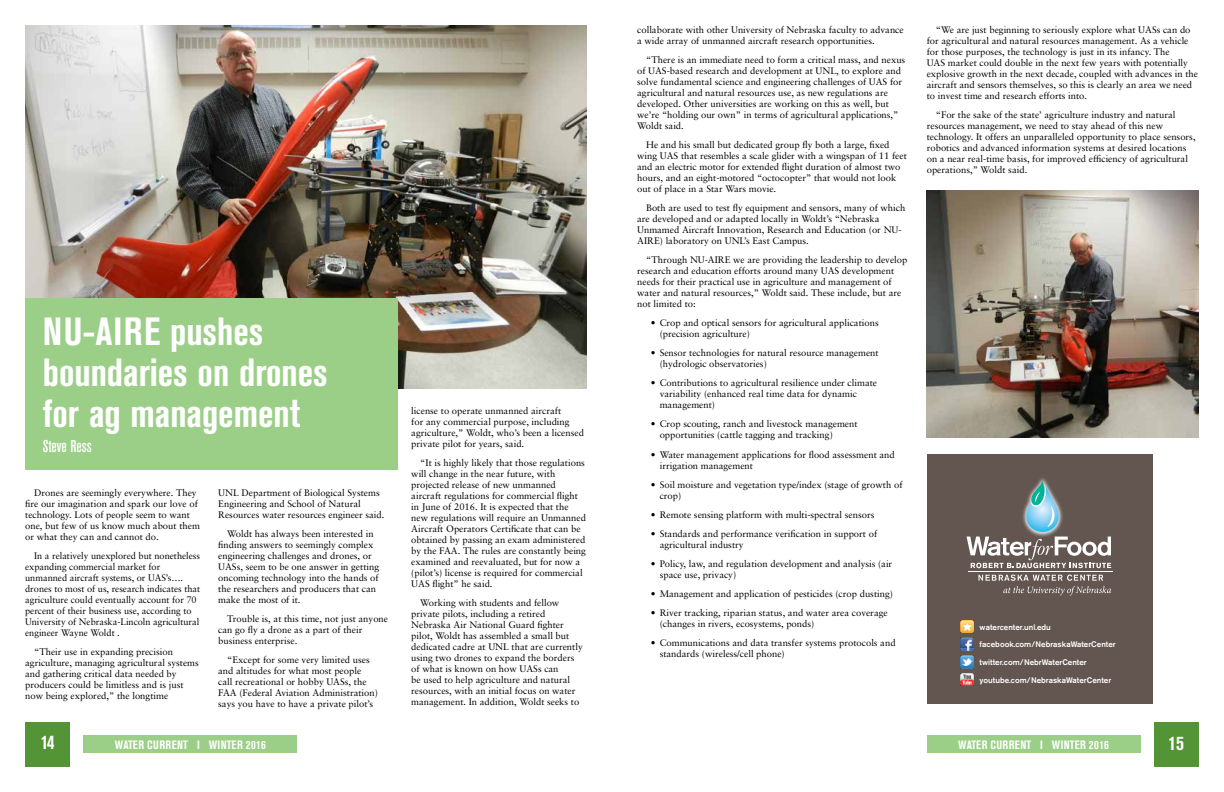
<style>
.page{position:relative;width:1224px;height:792px;background:#fff}
.page>*{position:absolute;margin:0;border:0;box-sizing:border-box;transform-origin:0 0}
.t1{font:700 condensed 39px/41px "Akzidenz Grotesk BE";color:#fff}
.t2{font:700 condensed 19.8px "Akzidenz Grotesk BE";color:#fff}
.t3{font:500 condensed 17px "Akzidenz Grotesk BE";color:#fff}
.t4{font:700 condensed 12px "Akzidenz Grotesk BE";letter-spacing:.035em;color:#fff}
.t5{font:9.5px/11px "Sabon";color:#000}
.t6{font:500 8px "Akzidenz Grotesk BE";color:#fff}
</style>
<div class="page">
<div style="left:25px;top:722px;width:45px;height:45px;background:#539536"></div>
<div style="left:1154px;top:722px;width:45px;height:45px;background:#539536"></div>
<div style="left:84px;top:736px;width:213px;height:17px;background:#9bcf87"></div>
<div style="left:927px;top:736px;width:213px;height:17px;background:#9bcf87"></div>
<img style="left:25px;top:25px;width:562px;height:364px">
<div style="left:25px;top:299px;width:372px;height:171px;background:#9bcf87"></div>
<img style="left:927px;top:190px;width:272px;height:247px">
<div style="left:927px;top:455px;width:225px;height:249px;background:#63554f"></div>
<hr style="left:968px;top:571px;width:145px;height:1px;background:#fff">
<img style="left:1022px;top:478px;width:46px;height:59px">
<img style="left:1026px;top:486px;width:33px;height:46px">
<svg style="left:1031px;top:481px;width:14px;height:25px"></svg>
<svg style="left:967px;top:537px;width:144px;height:31px"></svg>
<svg style="left:979px;top:575px;width:132px;height:21px"></svg>
<svg style="left:961px;top:620px;width:12px;height:66px"></svg>
<h1 class="t1" style="left:43px;top:312px;width:287px">NU-AIRE pushes boundaries on drones for ag management</h1>
<h3 class="t3" style="left:43px;top:437px;width:50px">Steve Ress</h3>
<p class="t5" style="left:25px;top:487px;width:176px;text-indent:9px">Drones are seemingly everywhere. They fire our imagination and spark our love of technology. Lots of people seem to want one, but few of us know much about them or what they can and cannot do.</p>
<p class="t5" style="left:25px;top:550px;width:177px;text-indent:9px">In a relatively unexplored but nonetheless expanding commercial market for unmanned aircraft systems, or UAS’s…. drones to most of us, research indicates that agriculture could eventually account for 70 percent of their business use, according to University of Nebraska-Lincoln agricultural engineer Wayne Woldt .</p>
<p class="t5" style="left:25px;top:646px;width:175px;text-indent:9px">“Their use in expanding precision agriculture, managing agricultural systems and gathering critical data needed by producers could be limitless and is just now being explored,” the longtime</p>
<p class="t5" style="left:218px;top:487px;width:168px">UNL Department of Biological Systems<br>Engineering and School of Natural<br>Resources water resources engineer said.</p>
<p class="t5" style="left:218px;top:528px;width:162px;text-indent:9px">Woldt has always been interested in finding answers to seemingly complex engineering challenges and drones, or UASs, seem to be one answer in getting oncoming technology into the hands of the researchers and producers that can make the most of it.</p>
<p class="t5" style="left:218px;top:613px;width:171px;text-indent:9px">Trouble is, at this time, not just anyone can go fly a drone as a part of their business enterprise.</p>
<p class="t5" style="left:218px;top:654px;width:161px;text-indent:9px">“Except for some very limited uses and altitudes for what most people<br>call recreational or hobby UASs, the FAA (Federal Aviation Administration) says you have to have a private pilot’s</p>
<p class="t5" style="left:411px;top:405px;width:174px">license to operate unmanned aircraft<br>for any commercial purpose, including agriculture,” Woldt, who’s been a licensed private pilot for years, said.</p>
<p class="t5" style="left:411px;top:457px;width:176px;text-indent:9px">“It is highly likely that those regulations will change in the near future, with projected release of new unmanned aircraft regulations for commercial flight in June of 2016. It is expected that the new regulations will require an Unmanned Aircraft Operators Certificate that can be obtained by passing an exam administered by the FAA. The rules are constantly being examined and reevaluated, but for now a (pilot’s) license is required for commercial UAS flight” he said.</p>
<p class="t5" style="left:411px;top:597px;width:173px;text-indent:9px">Working with students and fellow private pilots, including a retired Nebraska Air National Guard fighter pilot, Woldt has assembled a small but dedicated cadre at UNL that are currently using two drones to expand the borders of what is known on how UASs can<br>be used to help agriculture and natural resources, with an initial focus on water management. In addition, Woldt seeks to</p>
<p class="t5" style="left:637px;top:24px;width:268px">collaborate with other University of Nebraska faculty to advance a wide array of unmanned aircraft research opportunities.</p>
<p class="t5" style="left:637px;top:54px;width:270px;text-indent:9px">“There is an immediate need to form a critical mass, and nexus of UAS-based research and development at UNL, to explore and solve fundamental science and engineering challenges of UAS for agricultural and natural resources use, as new regulations are developed. Other universities are working on this as well, but we’re “holding our own” in terms of agricultural applications,” Woldt said.</p>
<p class="t5" style="left:637px;top:139px;width:271px;text-indent:9px">He and his small but dedicated group fly both a large, fixed wing UAS that resembles a scale glider with a wingspan of 11 feet and an electric motor for extended flight duration of almost two hours, and an eight-motored “octocopter” that would not look out of place in a Star Wars movie.</p>
<p class="t5" style="left:637px;top:202px;width:270px;text-indent:9px">Both are used to test fly equipment and sensors, many of which are developed and or adapted locally in Woldt’s “Nebraska Unmamed Aircraft Innovation, Research and Education (or NU-AIRE) laboratory on UNL’s East Campus.</p>
<p class="t5" style="left:637px;top:254px;width:272px;text-indent:9px">“Through NU-AIRE we are providing the leadership to develop research and education efforts around many UAS development needs for their practical use in agriculture and management of water and natural resources,” Woldt said. These include, but are not limited to:</p>
<p class="t5" style="left:660px;top:317px;width:221px;text-indent:-9px">• Crop and optical sensors for agricultural applications (precision agriculture)</p>
<p class="t5" style="left:660px;top:347px;width:221px;text-indent:-9px">• Sensor technologies for natural resource management (hydrologic observatories)</p>
<p class="t5" style="left:660px;top:377px;width:219px;text-indent:-9px">• Contributions to agricultural resilience under climate variability (enhanced real time data for dynamic management)</p>
<p class="t5" style="left:660px;top:419px;width:199px;text-indent:-9px">• Crop scouting, ranch and livestock management opportunities (cattle tagging and tracking)</p>
<p class="t5" style="left:660px;top:449px;width:237px;text-indent:-9px">• Water management applications for flood assessment and irrigation management</p>
<p class="t5" style="left:660px;top:479px;width:244px;text-indent:-9px">• Soil moisture and vegetation type/index (stage of growth of crop)</p>
<p class="t5" style="left:651px;top:509px;width:225px">• Remote sensing platform with multi-spectral sensors</p>
<p class="t5" style="left:660px;top:528px;width:219px;text-indent:-9px">• Standards and performance verification in support of agricultural industry</p>
<p class="t5" style="left:660px;top:558px;width:234px;text-indent:-9px">• Policy, law, and regulation development and analysis (air space use, privacy)</p>
<p class="t5" style="left:651px;top:588px;width:244px">• Management and application of pesticides (crop dusting)</p>
<p class="t5" style="left:660px;top:607px;width:230px;text-indent:-9px">• River tracking, riparian status, and water area coverage (changes in rivers, ecosystems, ponds)</p>
<p class="t5" style="left:660px;top:637px;width:237px;text-indent:-9px">• Communications and data transfer systems protocols and standards (wireless/cell phone)</p>
<p class="t5" style="left:927px;top:24px;width:273px;text-indent:9px">“We are just beginning to seriously explore what UASs can do for agricultural and natural resources management. As a vehicle for those purposes, the technology is just in its infancy. The<br>UAS market could double in the next few years with potentially explosive growth in the next decade, coupled with advances in the aircraft and sensors themselves, so this is clearly an area we need to invest time and research efforts into.</p>
<p class="t5" style="left:927px;top:109px;width:270px;text-indent:9px">“For the sake of the state’ agriculture industry and natural resources management, we need to stay ahead of this new technology. It offers an unparalleled opportunity to place sensors, robotics and advanced information systems at desired locations on a near real-time basis, for improved efficiency of agricultural operations,” Woldt said.</p>
<p class="t6" style="left:980px;top:622px;width:73px">watercenter.unl.edu</p>
<p class="t6" style="left:980px;top:640px;width:138px">facebook.com/NebraskaWaterCenter</p>
<p class="t6" style="left:980px;top:657px;width:109px">twitter.com/NebrWaterCenter</p>
<p class="t6" style="left:980px;top:675px;width:133px">youtube.com/NebraskaWaterCenter</p>
<h2 class="t2" style="left:41px;top:731px;width:16px">14</h2>
<p class="t4" style="left:115px;top:738px;width:152px">WATER CURRENT I WINTER 2016</p>
<p class="t4" style="left:958px;top:738px;width:152px">WATER CURRENT I WINTER 2016</p>
<h2 class="t2" style="left:1168px;top:732px;width:17px">15</h2>
</div>
